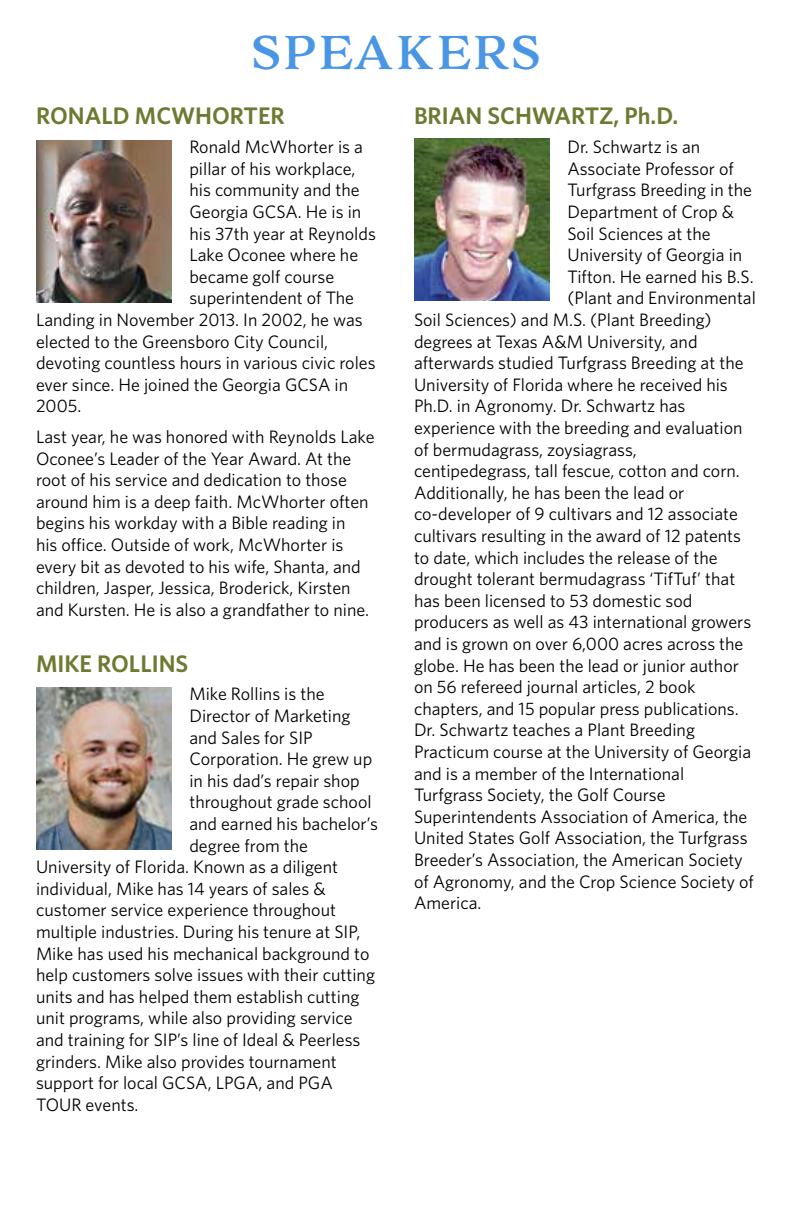
<style>
.page{position:relative;width:792px;height:1224px;background:#fff}
.page>*{position:absolute;margin:0;border:0;box-sizing:border-box;transform-origin:0 0}
.t1{font:44px "Adorn S Serif";color:#4996e6}
.t2{font:600 24px "Whitney";color:#6f7932}
.t3{font:18px/21.6px "Whitney";color:#000}
</style>
<div class="page">
<img style="left:36px;top:140px;width:135px;height:162px">
<img style="left:36px;top:687px;width:135px;height:162px">
<img style="left:414px;top:139px;width:135px;height:162px">
<h1 class="t1" style="left:251px;top:25px;width:292px">SPEAKERS</h1>
<h2 class="t2" style="left:36px;top:100px;width:250px">RONALD MCWHORTER</h2>
<p class="t3" style="left:189px;top:136px;width:175px">Ronald McWhorter is a</p>
<p class="t3" style="left:189px;top:157px;width:168px">pillar of his workplace,</p>
<p class="t3" style="left:189px;top:179px;width:172px">his community and the</p>
<p class="t3" style="left:189px;top:200px;width:173px">Georgia GCSA. He is in</p>
<p class="t3" style="left:189px;top:222px;width:188px">his 37th year at Reynolds</p>
<p class="t3" style="left:189px;top:244px;width:170px">Lake Oconee where he</p>
<p class="t3" style="left:189px;top:265px;width:146px">became golf course</p>
<p class="t3" style="left:189px;top:287px;width:166px">superintendent of The</p>
<p class="t3" style="left:36px;top:308px;width:328px">Landing in November 2013. In 2002, he was</p>
<p class="t3" style="left:36px;top:330px;width:294px">elected to the Greensboro City Council,</p>
<p class="t3" style="left:36px;top:352px;width:341px">devoting countless hours in various civic roles</p>
<p class="t3" style="left:36px;top:373px;width:314px">ever since. He joined the Georgia GCSA in</p>
<p class="t3" style="left:36px;top:395px;width:47px">2005.</p>
<p class="t3" style="left:36px;top:425px;width:340px">Last year, he was honored with Reynolds Lake Oconee’s Leader of the Year Award. At the root of his service and dedication to those around him is a deep faith. McWhorter often begins his workday with a Bible reading in<br>his office. Outside of work, McWhorter is every bit as devoted to his wife, Shanta, and children, Jasper, Jessica, Broderick, Kirsten and Kursten. He is also a grandfather to nine.</p>
<h2 class="t2" style="left:36px;top:647px;width:154px">MIKE ROLLINS</h2>
<p class="t3" style="left:189px;top:683px;width:137px">Mike Rollins is the</p>
<p class="t3" style="left:189px;top:704px;width:163px">Director of Marketing</p>
<p class="t3" style="left:189px;top:726px;width:125px">and Sales for SIP</p>
<p class="t3" style="left:189px;top:748px;width:184px">Corporation. He grew up</p>
<p class="t3" style="left:189px;top:769px;width:172px">in his dad’s repair shop</p>
<p class="t3" style="left:189px;top:791px;width:184px">throughout grade school</p>
<p class="t3" style="left:189px;top:812px;width:190px">and earned his bachelor’s</p>
<p class="t3" style="left:189px;top:834px;width:120px">degree from the</p>
<p class="t3" style="left:36px;top:856px;width:304px">University of Florida. Known as a diligent</p>
<p class="t3" style="left:36px;top:877px;width:291px">individual, Mike has 14 years of sales &amp;</p>
<p class="t3" style="left:36px;top:899px;width:302px">customer service experience throughout</p>
<p class="t3" style="left:36px;top:920px;width:326px">multiple industries. During his tenure at SIP,</p>
<p class="t3" style="left:36px;top:942px;width:335px">Mike has used his mechanical background to</p>
<p class="t3" style="left:36px;top:964px;width:341px">help customers solve issues with their cutting</p>
<p class="t3" style="left:36px;top:985px;width:325px">units and has helped them establish cutting</p>
<p class="t3" style="left:36px;top:1007px;width:318px">unit programs, while also providing service</p>
<p class="t3" style="left:36px;top:1028px;width:326px">and training for SIP’s line of Ideal &amp; Peerless</p>
<p class="t3" style="left:36px;top:1050px;width:302px">grinders. Mike also provides tournament</p>
<p class="t3" style="left:36px;top:1072px;width:298px">support for local GCSA, LPGA, and PGA</p>
<p class="t3" style="left:36px;top:1093px;width:104px">TOUR events.</p>
<h2 class="t2" style="left:414px;top:100px;width:266px">BRIAN SCHWARTZ, Ph.D.</h2>
<p class="t3" style="left:567px;top:136px;width:134px">Dr. Schwartz is an</p>
<p class="t3" style="left:567px;top:157px;width:168px">Associate Professor of</p>
<p class="t3" style="left:567px;top:179px;width:186px">Turfgrass Breeding in the</p>
<p class="t3" style="left:567px;top:200px;width:168px">Department of Crop &amp;</p>
<p class="t3" style="left:567px;top:222px;width:145px">Soil Sciences at the</p>
<p class="t3" style="left:567px;top:244px;width:176px">University of Georgia in</p>
<p class="t3" style="left:567px;top:265px;width:188px">Tifton. He earned his B.S.</p>
<p class="t3" style="left:567px;top:287px;width:190px">(Plant and Environmental</p>
<p class="t3" style="left:414px;top:308px;width:299px">Soil Sciences) and M.S. (Plant Breeding)</p>
<p class="t3" style="left:414px;top:330px;width:285px">degrees at Texas A&amp;M University, and</p>
<p class="t3" style="left:414px;top:352px;width:331px">afterwards studied Turfgrass Breeding at the</p>
<p class="t3" style="left:414px;top:373px;width:315px">University of Florida where he received his</p>
<p class="t3" style="left:414px;top:395px;width:273px">Ph.D. in Agronomy. Dr. Schwartz has</p>
<p class="t3" style="left:414px;top:416px;width:330px">experience with the breeding and evaluation</p>
<p class="t3" style="left:414px;top:438px;width:224px">of bermudagrass, zoysiagrass,</p>
<p class="t3" style="left:414px;top:460px;width:327px">centipedegrass, tall fescue, cotton and corn.</p>
<p class="t3" style="left:414px;top:481px;width:272px">Additionally, he has been the lead or</p>
<p class="t3" style="left:414px;top:503px;width:325px">co-developer of 9 cultivars and 12 associate</p>
<p class="t3" style="left:414px;top:524px;width:329px">cultivars resulting in the award of 12 patents</p>
<p class="t3" style="left:414px;top:546px;width:305px">to date, which includes the release of the</p>
<p class="t3" style="left:414px;top:568px;width:323px">drought tolerant bermudagrass ‘TifTuf’ that</p>
<p class="t3" style="left:414px;top:589px;width:280px">has been licensed to 53 domestic sod</p>
<p class="t3" style="left:414px;top:611px;width:339px">producers as well as 43 international growers</p>
<p class="t3" style="left:414px;top:632px;width:331px">and is grown on over 6,000 acres across the</p>
<p class="t3" style="left:414px;top:654px;width:326px">globe. He has been the lead or junior author</p>
<p class="t3" style="left:414px;top:676px;width:283px">on 56 refereed journal articles, 2 book</p>
<p class="t3" style="left:414px;top:697px;width:326px">chapters, and 15 popular press publications.</p>
<p class="t3" style="left:414px;top:719px;width:283px">Dr. Schwartz teaches a Plant Breeding</p>
<p class="t3" style="left:414px;top:740px;width:339px">Practicum course at the University of Georgia</p>
<p class="t3" style="left:414px;top:762px;width:272px">and is a member of the International</p>
<p class="t3" style="left:414px;top:784px;width:253px">Turfgrass Society, the Golf Course</p>
<p class="t3" style="left:414px;top:805px;width:335px">Superintendents Association of America, the</p>
<p class="t3" style="left:414px;top:827px;width:335px">United States Golf Association, the Turfgrass</p>
<p class="t3" style="left:414px;top:848px;width:330px">Breeder’s Association, the American Society</p>
<p class="t3" style="left:414px;top:870px;width:341px">of Agronomy, and the Crop Science Society of</p>
<p class="t3" style="left:414px;top:892px;width:69px">America.</p>
</div>
